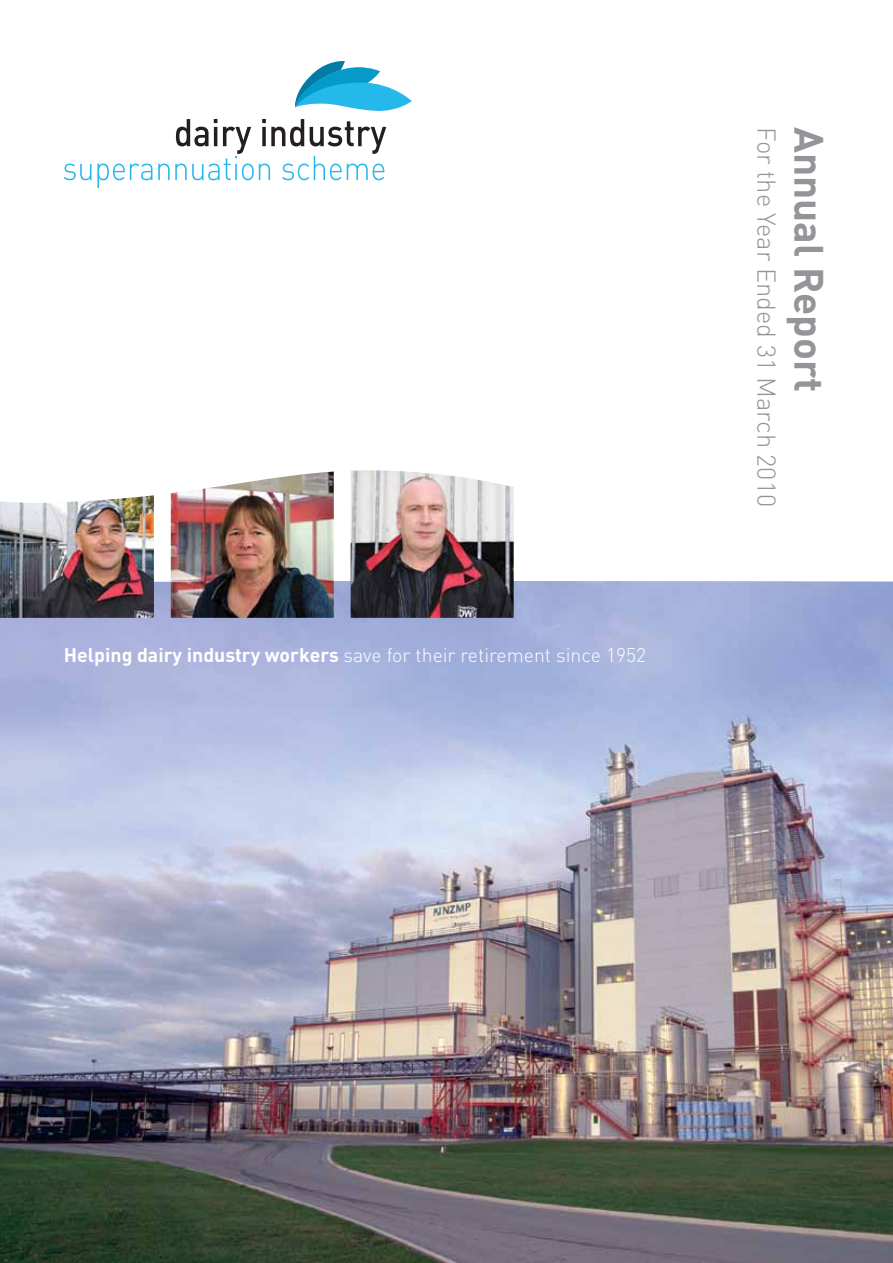
<style>
.page{position:relative;width:893px;height:1263px;background:#fff}
.page>*{position:absolute;margin:0;border:0;box-sizing:border-box;transform-origin:0 0}
.t1{font:700 40.5px "DIN";color:#939598}
.t2{font:300 25.5px "DIN";color:#939598}
.t3{font:300 19.5px "DIN";color:#fff}
.s1{font-weight:700}
</style>
<div class="page">
<img style="left:0;top:581px;width:893px;height:682px">
<svg style="left:64px;top:164px;width:27px;height:16px"></svg>
<svg style="left:97px;top:164px;width:55px;height:24px"></svg>
<svg style="left:158px;top:119px;width:228px;height:61px"></svg>
<svg style="left:295px;top:61px;width:117px;height:50px"></svg>
<img style="left:351px;top:470px;width:163px;height:148px">
<img style="left:171px;top:471px;width:163px;height:147px">
<img style="left:0;top:495px;width:154px;height:123px">
<p class="t3" style="left:64px;top:643px;width:584px"><span class="s1">Helping dairy industry workers</span> save for their retirement since 1952</p>
<h2 class="t2" style="left:782px;top:127px;width:381px;rotate:90deg">For the Year Ended 31 March 2010</h2>
<h1 class="t1" style="left:836px;top:127px;width:267px;rotate:90deg">Annual Report</h1>
</div>
